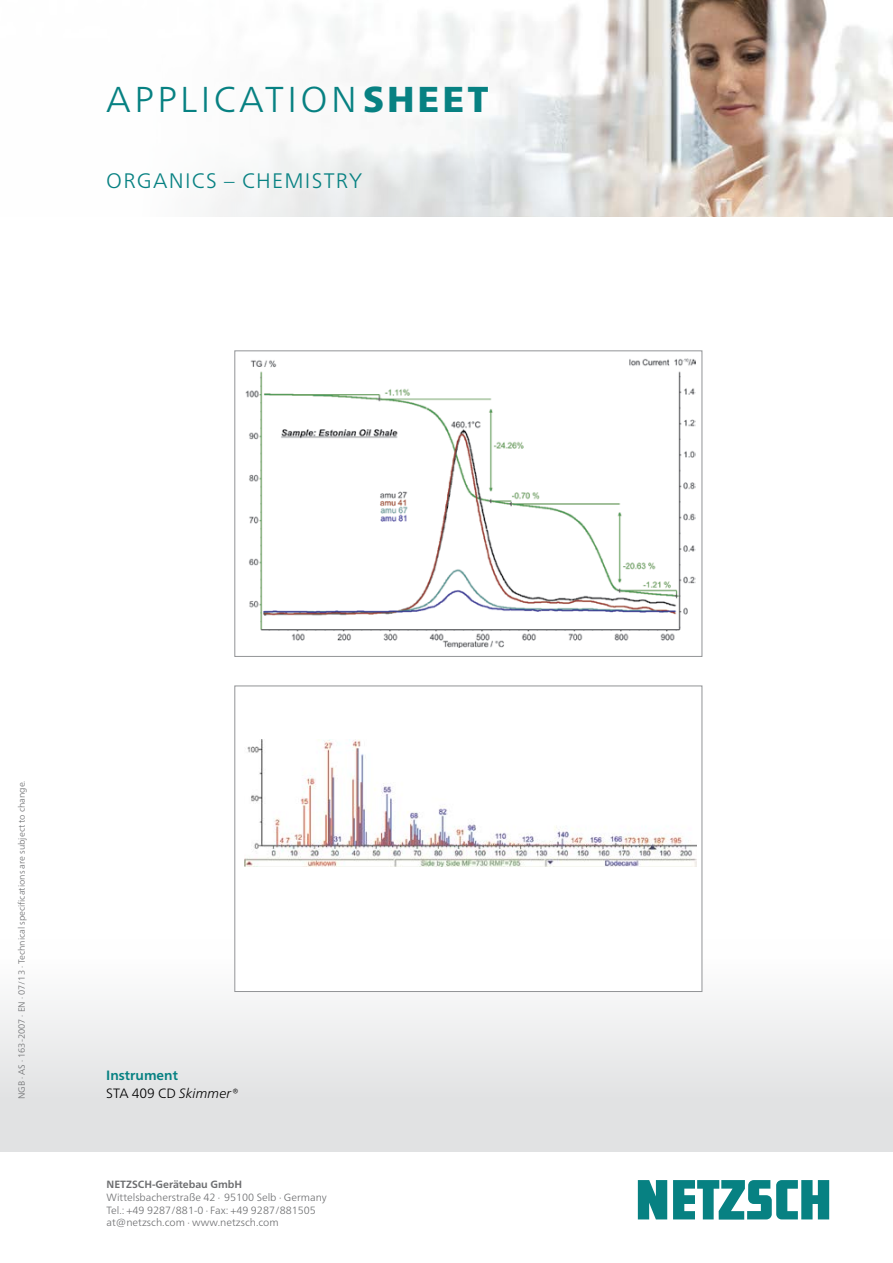
<style>
.page{position:relative;width:893px;height:1263px;background:#fff}
.page>*{position:absolute;margin:0;border:0;box-sizing:border-box;transform-origin:0 0}
.t1{font:300 36px "Frutiger Neue LTW1 G";letter-spacing:.095em;color:#078182}
.t2{font:300 21px "Frutiger Neue LTW1 G";letter-spacing:.06em;color:#078182}
.Sheet_Zwischenübersc{font:300 13.5px "Frutiger Neue LTW1 G";color:#000}
.Sheet_Zwischenübersc-2{font:700 13.5px "Frutiger Neue LTW1 G";color:#078182}
.t3{font:300 10.5px/12.8px "Frutiger Neue LTW1 G";color:#6d6e70}
.t4{font:700 10.5px "Frutiger Neue LTW1 G";color:#6d6e70}
.Sheet_Bildunterschri{font:300 9px "Frutiger Neue LTW1 G";color:#6d6e70}
.s1{font-weight:900}
.s2{font-style:italic}
</style>
<div class="page">
<img style="left:210px;top:0;width:683px;height:216px">
<svg style="left:638px;top:1180px;width:191px;height:39px"></svg>
<img style="left:246px;top:359px;width:449px;height:289px">
<div style="left:234px;top:351px;width:468px;height:306px;border:1px solid #929496"></div>
<img style="left:245px;top:739px;width:451px;height:128px">
<div style="left:234px;top:686px;width:468px;height:306px;border:1px solid #929496"></div>
<h1 class="t1" style="left:106px;top:78px;width:384px">APPLICATION<span class="s1">SHEET</span></h1>
<p class="t2" style="left:106px;top:168px;width:257px">ORGANICS – CHEMISTRY</p>
<p class="Sheet_Bildunterschri" style="left:16px;top:1099px;width:320px;rotate:-90deg">NGB ∙ AS ∙ 163-2007 ∙ EN ∙ 07/13 ∙ Technical specifications are subject to change.</p>
<p class="Sheet_Zwischenübersc-2" style="left:106px;top:1067px;width:73px">Instrument</p>
<p class="Sheet_Zwischenübersc" style="left:106px;top:1085px;width:133px">STA 409 CD <span class="s2">Skimmer®</span></p>
<p class="t4" style="left:107px;top:1178px;width:137px">NETZSCH-Gerätebau GmbH</p>
<p class="t3" style="left:107px;top:1191px;width:222px">Wittelsbacherstraße 42 ∙ 95100 Selb ∙ Germany<br>Tel.: +49 9287/881-0 ∙ Fax: +49 9287/881505 at@netzsch.com ∙ www.netzsch.com</p>
</div>
